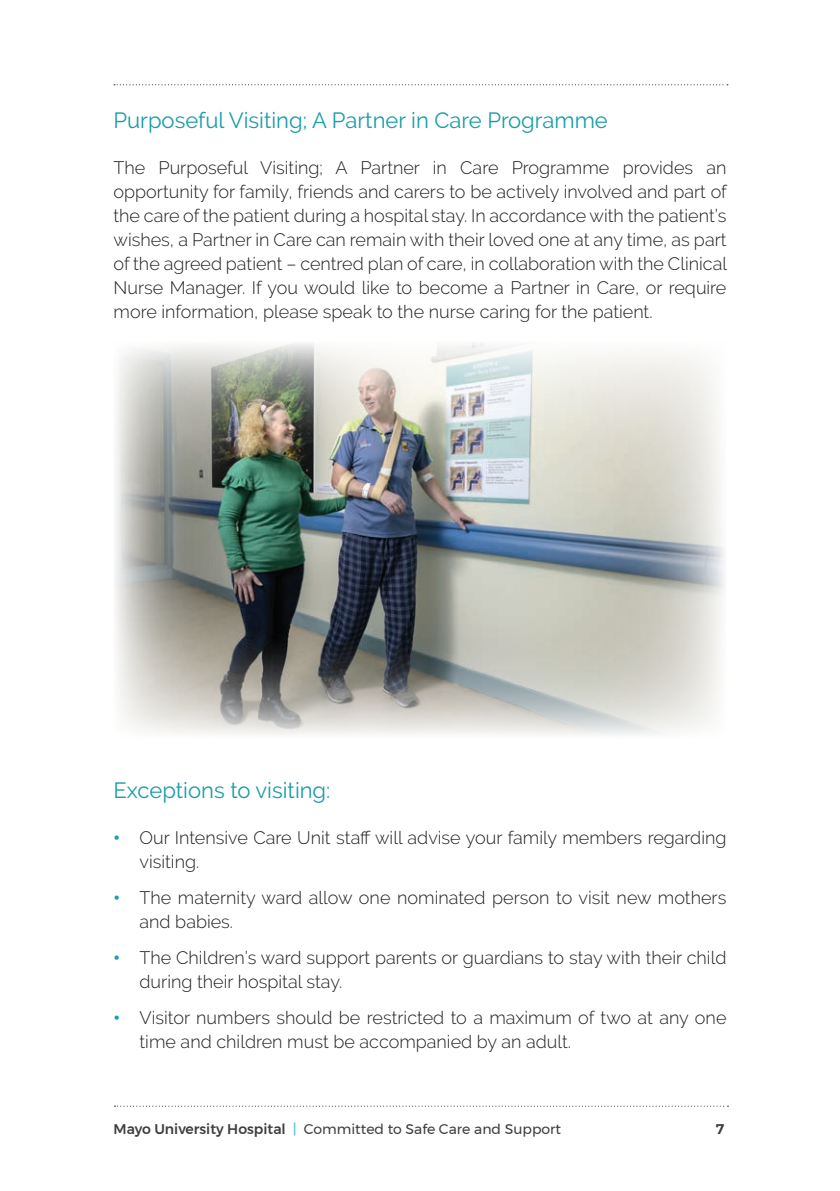
<style>
.page{position:relative;width:840px;height:1191px;background:#fff}
.page>*{position:absolute;margin:0;border:0;box-sizing:border-box;transform-origin:0 0}
.t1{font:22px "Raleway";color:#1a9da7}
.t2{font:300 18px/24px "Raleway";color:#231f20}
.t3{font:14px "Montserrat";color:#3e3e3f}
.t4{font:600 14px "Montserrat";color:#3e3e3f}
.s1{font-weight:900;color:#1a9da7}
.s2{font-weight:500}
.s3{font-weight:500;color:#5dc8d6}
</style>
<div class="page">
<img style="left:115px;top:343px;width:610px;height:392px">
<svg style="left:114px;top:84px;width:613px;height:1px"></svg>
<svg style="left:114px;top:1105px;width:614px;height:1px"></svg>
<p class="t1" style="left:113px;top:108px;width:495px">Purposeful Visiting; A Partner in Care Programme</p>
<p class="t2" style="left:113px;top:156px;width:614px;text-align:justify">The Purposeful Visiting; A Partner in Care Programme provides an opportunity for family, friends and carers to be actively involved and part of the care of the patient during a hospital stay. In accordance with the patient’s wishes, a Partner in Care can remain with their loved one at any time, as part of the agreed patient – centred plan of care, in collaboration with the Clinical Nurse Manager. If you would like to become a Partner in Care, or require more information, please speak to the nurse caring for the patient.</p>
<p class="t1" style="left:113px;top:777px;width:218px">Exceptions to visiting:</p>
<p class="t2" style="left:139px;top:825px;width:588px;text-indent:-26px"><span class="s1">•</span> Our Intensive Care Unit staff will advise your family members regarding visiting.</p>
<p class="t2" style="left:139px;top:885px;width:588px;text-indent:-26px"><span class="s1">•</span> The maternity ward allow one nominated person to visit new mothers and babies.</p>
<p class="t2" style="left:139px;top:945px;width:588px;text-indent:-26px"><span class="s1">•</span> The Children’s ward support parents or guardians to stay with their child during their hospital stay.</p>
<p class="t2" style="left:139px;top:1005px;width:588px;text-indent:-26px"><span class="s1">•</span> Visitor numbers should be restricted to a maximum of two at any one time and children must be accompanied by an adult.</p>
<p class="t3" style="left:113px;top:1118px;width:449px"><span class="s2">Mayo University Hospital</span> <span class="s3">|</span> Committed to Safe Care and Support</p>
<p class="t4" style="left:715px;top:1118px;width:10px">7</p>
</div>
